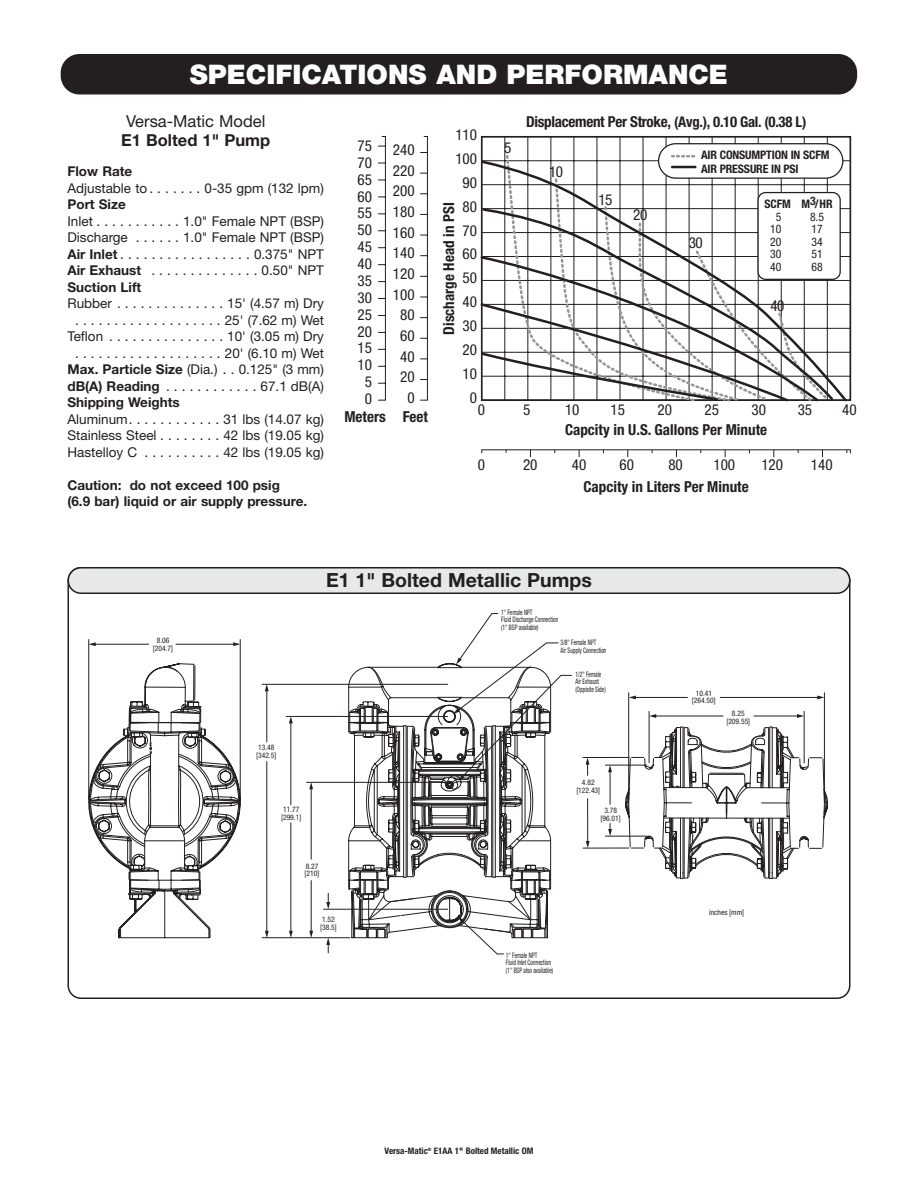
<style>
.page{position:relative;width:918px;height:1188px;background:#fff}
.page>*{position:absolute;margin:0;border:0;box-sizing:border-box;transform-origin:0 0}
.t1{font:900 27px "Helvetica Neue";color:#fff}
.t2{font:700 19.5px "Helvetica Neue";color:#231f20}
.t3{font:16.5px "Helvetica Neue";color:#231f20}
.t4{font:700 16.5px "Helvetica Neue";color:#231f20}
.t5{font:condensed 15.15px/16.8px "Helvetica Neue";color:#231f20;text-align:right}
.t6{font:700 condensed 15.15px "Helvetica Neue";color:#231f20}
.t7{font:700 condensed 15.15px "Helvetica Neue";letter-spacing:-.02em;color:#231f20}
.t8{font:13.5px/16.5px "Helvetica Neue";color:#231f20;text-align:justify}
.t9{font:700 13.5px/16.5px "Helvetica Neue";color:#231f20}
.t10{font:700 condensed 11.7px/14.2px "Helvetica Neue";letter-spacing:-.01em;color:#231f20}
.t11{font:condensed 11.7px "Helvetica Neue";color:#231f20}
.t12{font:700 condensed 9px "Helvetica Neue";color:#231f20}
.t13{font:condensed 7.5px/7.5px "Helvetica Neue";color:#231f20;scale:.75 1}
.t14{font:condensed 7.5px/7.5px "Helvetica Neue";color:#231f20;text-align:center}
.s1{font-weight:700}
.s2{font-size:14.7px}
</style>
<div class="page">
<svg style="left:68px;top:594px;width:782px;height:405px"></svg>
<svg style="left:68px;top:567px;width:782px;height:27px;background:#d0d1d1"></svg>
<div style="left:61px;top:54px;width:796px;height:40px;background:#231f20;border-radius:19px"></div>
<svg style="left:378px;top:136px;width:473px;height:318px"></svg>
<hr style="left:505px;top:137px;width:1px;height:263px;background:#231f20">
<hr style="left:528px;top:137px;width:1px;height:263px;background:#231f20">
<hr style="left:551px;top:137px;width:1px;height:263px;background:#231f20">
<hr style="left:574px;top:137px;width:1px;height:263px;background:#231f20">
<hr style="left:597px;top:137px;width:1px;height:263px;background:#231f20">
<hr style="left:620px;top:137px;width:1px;height:263px;background:#231f20">
<hr style="left:643px;top:137px;width:1px;height:263px;background:#231f20">
<hr style="left:666px;top:137px;width:1px;height:263px;background:#231f20">
<hr style="left:689px;top:137px;width:1px;height:263px;background:#231f20">
<hr style="left:712px;top:137px;width:1px;height:263px;background:#231f20">
<hr style="left:735px;top:137px;width:1px;height:263px;background:#231f20">
<hr style="left:758px;top:137px;width:1px;height:263px;background:#231f20">
<hr style="left:781px;top:137px;width:1px;height:263px;background:#231f20">
<hr style="left:804px;top:137px;width:1px;height:263px;background:#231f20">
<hr style="left:827px;top:137px;width:1px;height:263px;background:#231f20">
<hr style="left:482px;top:400px;width:368px;height:1px;background:#231f20">
<svg style="left:479px;top:159px;width:370px;height:245px"></svg>
<div style="left:659px;top:144px;width:184px;height:34px;background:#fff;border-radius:17px"></div>
<div style="left:658px;top:143px;width:185px;height:36px;border:1px solid #231f20;border-radius:17px"></div>
<svg style="left:672px;top:155px;width:23px;height:2px"></svg>
<hr style="left:672px;top:166px;width:23px;height:2px;background:#231f20">
<div style="left:758px;top:193px;width:82px;height:86px;background:#fff;border-radius:8px"></div>
<div style="left:757px;top:192px;width:84px;height:88px;border:1px solid #231f20;border-radius:8px"></div>
<h1 class="t1" style="left:190px;top:64px;width:540px">SPECIFICATIONS AND PERFORMANCE</h1>
<p class="t3" style="left:126px;top:115px;width:141px">Versa-Matic Model</p>
<p class="t4" style="left:121px;top:134px;width:150px">E1 Bolted 1" Pump</p>
<p class="t9" style="left:67px;top:164px;width:66px">Flow Rate</p>
<p class="t8" style="left:67px;top:181px;width:258px">Adjustable to . . . . . . . 0-35 gpm (132 lpm)</p>
<p class="t9" style="left:67px;top:197px;width:60px">Port Size</p>
<p class="t8" style="left:67px;top:214px;width:258px">Inlet . . . . . . . . . . . 1.0" Female NPT (BSP)<br>Discharge . . . . . . 1.0" Female NPT (BSP)<br><span class="s1">Air Inlet</span> . . . . . . . . . . . . . . . . . 0.375" NPT <span class="s1">Air Exhaust</span> . . . . . . . . . . . . . . 0.50" NPT <span class="s1">Suction Lift</span></p>
<p class="t8" style="left:67px;top:297px;width:258px">Rubber . . . . . . . . . . . . . . 15' (4.57 m) Dry</p>
<p class="t8" style="left:75px;top:313px;width:250px">. . . . . . . . . . . . . . . . . . . 25' (7.62 m) Wet</p>
<p class="t8" style="left:67px;top:329px;width:258px">Teflon . . . . . . . . . . . . . . . 10' (3.05 m) Dry</p>
<p class="t8" style="left:75px;top:346px;width:250px">. . . . . . . . . . . . . . . . . . . 20' (6.10 m) Wet</p>
<p class="t8" style="left:67px;top:362px;width:258px"><span class="s1">Max. Particle Size</span> (Dia.) . . 0.125" (3 mm)</p>
<p class="t8" style="left:67px;top:379px;width:258px"><span class="s1">dB(A) Reading</span> . . . . . . . . . . . . 67.1 dB(A)</p>
<p class="t9" style="left:67px;top:395px;width:114px">Shipping Weights</p>
<p class="t8" style="left:67px;top:412px;width:258px">Aluminum. . . . . . . . . . . . 31 lbs (14.07 kg)<br>Stainless Steel . . . . . . . . 42 lbs (19.05 kg)<br>Hastelloy C . . . . . . . . . . 42 lbs (19.05 kg)</p>
<p class="t9" style="left:67px;top:478px;width:241px">Caution: do not exceed 100 psig<br>(6.9 bar) liquid or air supply pressure.</p>
<p class="t7" style="left:526px;top:116px;width:282px">Displacement Per Stroke, <span class="s2">(Avg.), 0.10 Gal. (0.38 L)</span></p>
<p class="t5" style="left:455px;top:124px;width:23px;line-height:24px">110<br>100<br>90<br>80<br>70<br>60<br>50<br>40<br>30<br>20<br>10<br>0</p>
<p class="t5" style="left:357px;top:139px;width:16px;text-align:center">75<br>70<br>65<br>60<br>55<br>50<br>45<br>40<br>35<br>30<br>25<br>20<br>15<br>10<br>5<br>0</p>
<p class="t5" style="left:504px;top:141px;width:9px">5</p>
<p class="t5" style="left:393px;top:141px;width:23px;line-height:20.7px">240<br>220<br>200<br>180<br>160<br>140<br>120<br>100<br>80<br>60<br>40<br>20<br>0</p>
<p class="t10" style="left:701px;top:148px;width:130px">AIR CONSUMPTION IN SCFM<br>AIR PRESSURE IN PSI</p>
<p class="t10" style="left:764px;top:198px;width:70px">SCFM M3/HR</p>
<p class="t11" style="left:776px;top:212px;width:7px">5</p>
<p class="t11" style="left:810px;top:212px;width:16px">8.5</p>
<p class="t11" style="left:770px;top:225px;width:13px">10</p>
<p class="t11" style="left:811px;top:225px;width:13px">17</p>
<p class="t11" style="left:770px;top:237px;width:13px">20</p>
<p class="t11" style="left:811px;top:237px;width:13px">34</p>
<p class="t11" style="left:770px;top:250px;width:13px">30</p>
<p class="t11" style="left:811px;top:250px;width:13px">51</p>
<p class="t11" style="left:770px;top:263px;width:13px">40</p>
<p class="t11" style="left:811px;top:263px;width:13px">68</p>
<p class="t5" style="left:549px;top:165px;width:16px">10</p>
<p class="t5" style="left:599px;top:192px;width:16px">15</p>
<p class="t6" style="left:443px;top:335px;width:134px;rotate:-90deg">Discharge Head in PSI</p>
<p class="t5" style="left:633px;top:207px;width:16px">20</p>
<p class="t5" style="left:689px;top:236px;width:16px">30</p>
<p class="t5" style="left:771px;top:299px;width:16px">40</p>
<p class="t5" style="left:704px;top:402px;width:16px">25</p>
<p class="t5" style="left:752px;top:402px;width:16px">30</p>
<p class="t5" style="left:798px;top:402px;width:16px">35</p>
<p class="t5" style="left:478px;top:402px;width:9px">0</p>
<p class="t5" style="left:523px;top:402px;width:9px">5</p>
<p class="t5" style="left:565px;top:402px;width:16px">10</p>
<p class="t5" style="left:610px;top:402px;width:16px">15</p>
<p class="t5" style="left:657px;top:402px;width:16px">20</p>
<p class="t6" style="left:344px;top:411px;width:85px">Meters Feet</p>
<p class="t6" style="left:565px;top:424px;width:204px">Capcity in U.S. Gallons Per Minute</p>
<p class="t5" style="left:620px;top:458px;width:16px">60</p>
<p class="t5" style="left:668px;top:458px;width:16px">80</p>
<p class="t5" style="left:713px;top:458px;width:23px">100</p>
<p class="t5" style="left:761px;top:458px;width:23px">120</p>
<p class="t5" style="left:811px;top:458px;width:23px">140</p>
<p class="t5" style="left:478px;top:458px;width:9px">0</p>
<p class="t5" style="left:523px;top:458px;width:16px">20</p>
<p class="t5" style="left:572px;top:458px;width:16px">40</p>
<p class="t6" style="left:583px;top:481px;width:167px">Capcity in Liters Per Minute</p>
<p class="t5" style="left:842px;top:402px;width:16px">40</p>
<p class="t14" style="left:153px;top:637px;width:22px">8.06 [204.7]</p>
<h2 class="t2" style="left:326px;top:573px;width:267px">E1 1" Bolted Metallic Pumps</h2>
<p class="t13" style="left:501px;top:609px;width:78px">1" Female NPT<br>Fluid Discharge Connection (1" BSP available)</p>
<p class="t14" style="left:256px;top:745px;width:22px;text-align:left">13.48 [342.5]</p>
<p class="t14" style="left:281px;top:806px;width:22px;text-align:left">11.77 [299.1]</p>
<p class="t14" style="left:305px;top:863px;width:16px;text-align:left">8.27 [210]</p>
<p class="t14" style="left:320px;top:917px;width:18px;text-align:left">1.52 [38.5]</p>
<p class="t13" style="left:561px;top:639px;width:63px">3/8" Female NPT<br>Air Supply Connection</p>
<p class="t13" style="left:576px;top:671px;width:42px">1/2" Female<br>Air Exhaust (Oppisite Side)</p>
<p class="t14" style="left:576px;top:779px;width:25px">4.82 [122.43]</p>
<p class="t14" style="left:601px;top:807px;width:22px">3.78 [96.01]</p>
<p class="t13" style="left:506px;top:952px;width:65px">1" Female NPT<br>Fluid Inlet Connection (1" BSP also available)</p>
<p class="t14" style="left:692px;top:690px;width:25px">10.41 [264.50]</p>
<p class="t14" style="left:726px;top:710px;width:25px">8.25 [209.55]</p>
<p class="t14" style="left:709px;top:909px;width:36px">inches [mm]</p>
<p class="t12" style="left:385px;top:1147px;width:150px">Versa-Matic<sup>®</sup> E1AA 1" Bolted Metallic OM</p>
</div>
